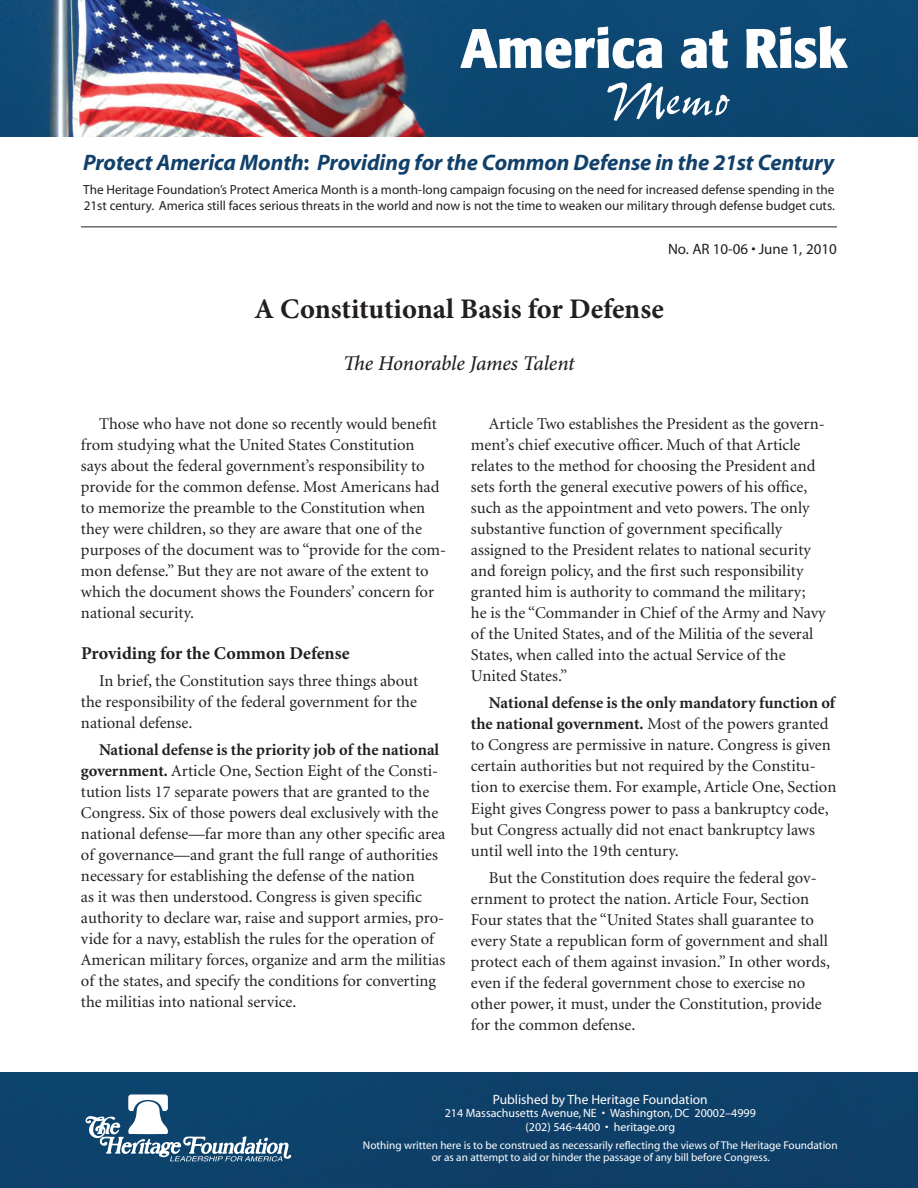
<style>
.page{position:relative;width:918px;height:1188px;background:#fff}
.page>*{position:absolute;margin:0;border:0;box-sizing:border-box;transform-origin:0 0}
.t1{font:54px "Pepita MT Std";color:#fff}
.t2{font:700 28.35px "Minion Pro";letter-spacing:-.005em;color:#231f20}
.t3{font:italic 700 22.5px "Myriad";letter-spacing:-.005em;color:#11416b}
.t4{font:italic 500 21px "Minion Pro";letter-spacing:-.01em;color:#231f20}
.t5{font:700 18px "Minion Pro";color:#231f20}
.t6{font:16.5px/21px "Minion";color:#231f20}
.t7{font:15px "Myriad";color:#231f20}
.t8{font:13.5px "Myriad";color:#fff}
.t9{font:13.2px/16.2px "Myriad";color:#231f20}
.t10{font:12px/13.5px "Myriad";color:#fff;text-align:center}
.t11{font:11.25px/12px "Myriad";color:#fff;text-align:center}
.s1{font-style:normal}
.s2{font-weight:700}
</style>
<div class="page">
<div style="left:0;top:1072px;width:918px;height:116px;background:#0d4069"></div>
<svg style="left:86px;top:1094px;width:205px;height:67px"></svg>
<img style="left:0;top:0;width:918px;height:136px">
<svg style="left:460px;top:26px;width:388px;height:42px"></svg>
<hr style="left:81px;top:226px;width:756px;height:1px;background:#231f20">
<h1 class="t1" style="left:606px;top:71px;width:126px">Memo</h1>
<h3 class="t3" style="left:83px;top:151px;width:753px">Protect America Month<span class="s1">:</span> Providing for the Common Defense in the 21st Century</h3>
<p class="t9" style="left:83px;top:182px;width:753px">The Heritage Foundation’s Protect America Month is a month-long campaign focusing on the need for increased defense spending in the<br>21st century. America still faces serious threats in the world and now is not the time to weaken our military through defense budget cuts.</p>
<p class="t7" style="left:668px;top:242px;width:170px">No. AR 10-06 • June 1, 2010</p>
<h2 class="t2" style="left:254px;top:289px;width:411px">A Constitutional Basis for Defense</h2>
<p class="t4" style="left:343px;top:349px;width:233px">The Honorable James Talent</p>
<p class="t6" style="left:81px;top:414px;width:367px;text-indent:18px">Those who have not done so recently would benefit from studying what the United States Constitution<br>says about the federal government’s responsibility to provide for the common defense. Most Americans had to memorize the preamble to the Constitution when they were children, so they are aware that one of the purposes of the document was to “provide for the com&shy;mon defense.” But they are not aware of the extent to which the document shows the Founders’ concern for national security.</p>
<p class="t5" style="left:81px;top:640px;width:270px">Providing for the Common Defense</p>
<p class="t6" style="left:81px;top:671px;width:339px;text-align:justify;text-indent:18px">In brief, the Constitution says three things about the responsibility of the federal government for the national defense.</p>
<p class="t6" style="left:81px;top:740px;width:366px;text-indent:18px"><span class="s2">National defense is the priority job of the national government.</span> Article One, Section Eight of the Consti&shy;tution lists 17 separate powers that are granted to the Congress. Six of those powers deal exclusively with the national defense—far more than any other specific area of governance—and grant the full range of authorities necessary for establishing the defense of the nation<br>as it was then understood. Congress is given specific authority to declare war, raise and support armies, pro&shy;vide for a navy, establish the rules for the operation of American military forces, organize and arm the militias of the states, and specify the conditions for converting the militias into national service.</p>
<p class="t6" style="left:471px;top:414px;width:356px;text-indent:18px">Article Two establishes the President as the govern&shy;ment’s chief executive officer. Much of that Article relates to the method for choosing the President and sets forth the general executive powers of his office, such as the appointment and veto powers. The only substantive function of government specifically assigned to the President relates to national security and foreign policy, and the first such responsibility granted him is authority to command the military;<br>he is the “Commander in Chief of the Army and Navy of the United States, and of the Militia of the several States, when called into the actual Service of the United States.”</p>
<p class="t6" style="left:471px;top:693px;width:367px;text-indent:18px"><span class="s2">National defense is the only mandatory function of the national government.</span> Most of the powers granted to Congress are permissive in nature. Congress is given certain authorities but not required by the Constitu&shy;tion to exercise them. For example, Article One, Section Eight gives Congress power to pass a bankruptcy code, but Congress actually did not enact bankruptcy laws until well into the 19th century.</p>
<p class="t6" style="left:471px;top:867px;width:361px;text-indent:18px">But the Constitution does require the federal gov&shy;ernment to protect the nation. Article Four, Section Four states that the “United States shall guarantee to every State a republican form of government and shall protect each of them against invasion.” In other words, even if the federal government chose to exercise no other power, it must, under the Constitution, provide for the common defense.</p>
<p class="t8" style="left:493px;top:1092px;width:216px">Published by The Heritage Foundation</p>
<p class="t10" style="left:445px;top:1107px;width:313px">214 Massachusetts Avenue, NE • Washington, DC 20002–4999 (202) 546-4400 • heritage.org</p>
<p class="t11" style="left:363px;top:1140px;width:476px">Nothing written here is to be construed as necessarily reflecting the views of The Heritage Foundation or as an attempt to aid or hinder the passage of any bill before Congress.</p>
</div>
